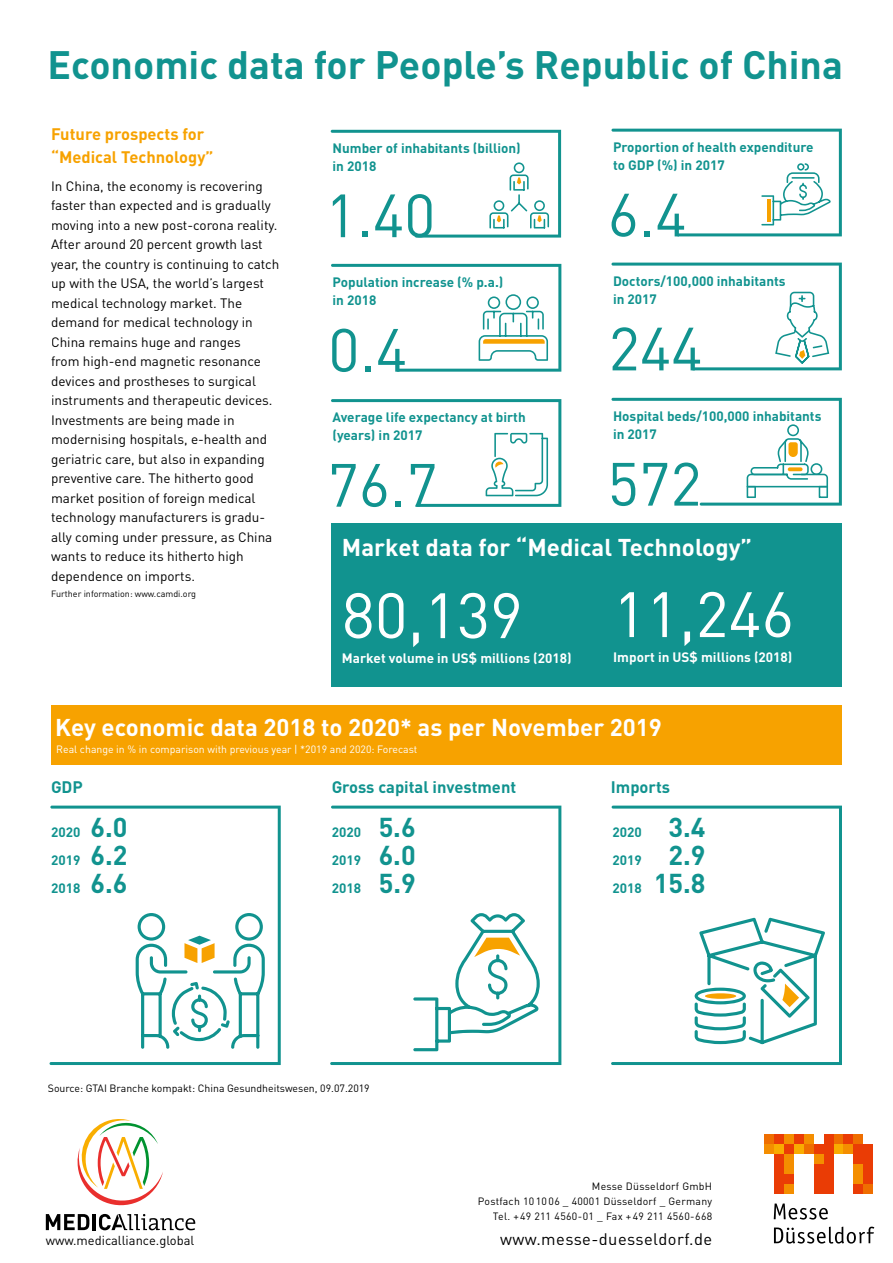
<style>
.page{position:relative;width:893px;height:1263px;background:#fff}
.page>*{position:absolute;margin:0;border:0;box-sizing:border-box;transform-origin:0 0}
.t1{font:63px "DIN Pro";color:#fff}
.t2{font:60px "DIN Pro";color:#11938f}
.t3{font:700 39.15px "DIN Pro";color:#11938f}
.t4{font:700 24px "DIN Pro";color:#fff}
.t5{font:700 16.5px/22.5px "DIN Pro";color:#f7a200}
.t6{font:700 16.5px "DIN Pro";color:#11938f}
.t7{font:16.5px "DIN Pro";letter-spacing:.025em;color:#000}
.t8{font:13.5px/19.5px "DIN Pro";color:#000}
.t9{font:700 13.5px/28px "DIN Pro";color:#11938f}
.t10{font:700 13.5px "DIN Pro";color:#fff}
.t11{font:12.9px "DIN Pro";color:#000}
.t12{font:10.5px/15.5px "DIN Pro";letter-spacing:.02em;color:#000;text-align:right}
.t13{font:10.5px "DIN Pro";color:#fff}
.t14{font:10.5px "DIN Pro";color:#000}
.t15{font:9px "DIN Pro";color:#000}
.s1{font-size:27px}
</style>
<div class="page">
<svg style="left:774px;top:1226px;width:100px;height:17px"></svg>
<svg style="left:774px;top:1203px;width:54px;height:16px"></svg>
<div style="left:764px;top:1144px;width:10px;height:10px;background:#f48e00"></div>
<div style="left:774px;top:1134px;width:10px;height:10px;background:#ea3c05"></div>
<div style="left:774px;top:1144px;width:10px;height:10px;background:#f9ac00"></div>
<div style="left:784px;top:1134px;width:10px;height:10px;background:#f48e00"></div>
<div style="left:784px;top:1144px;width:10px;height:10px;background:#ea3c05"></div>
<div style="left:794px;top:1134px;width:10px;height:10px;background:#ea3c05"></div>
<div style="left:794px;top:1144px;width:10px;height:10px;background:#f9ac00"></div>
<div style="left:804px;top:1134px;width:10px;height:10px;background:#f48e00"></div>
<div style="left:804px;top:1144px;width:10px;height:10px;background:#ef6e00"></div>
<div style="left:833px;top:1134px;width:10px;height:10px;background:#ef6e00"></div>
<div style="left:833px;top:1144px;width:10px;height:10px;background:#f9ac00"></div>
<div style="left:843px;top:1134px;width:10px;height:10px;background:#ea3c05"></div>
<div style="left:843px;top:1144px;width:10px;height:10px;background:#f48e00"></div>
<div style="left:853px;top:1134px;width:10px;height:10px;background:#ef6e00"></div>
<div style="left:853px;top:1144px;width:10px;height:20px;background:#ea3c05"></div>
<div style="left:863px;top:1144px;width:10px;height:40px;background:#ea3c05"></div>
<div style="left:774px;top:1154px;width:10px;height:39px;background:#ea3c05"></div>
<div style="left:784px;top:1154px;width:10px;height:20px;background:#f48e00"></div>
<div style="left:784px;top:1174px;width:10px;height:10px;background:#ea3c05"></div>
<div style="left:784px;top:1184px;width:10px;height:9px;background:#f48e00"></div>
<div style="left:853px;top:1164px;width:10px;height:20px;background:#f48e00"></div>
<div style="left:863px;top:1184px;width:10px;height:9px;background:#ef6e00"></div>
<div style="left:764px;top:1134px;width:10px;height:10px;background:#ef6e00"></div>
<div style="left:814px;top:1144px;width:10px;height:10px;background:#ea3c05"></div>
<div style="left:814px;top:1154px;width:10px;height:10px;background:#f48e00"></div>
<div style="left:814px;top:1164px;width:10px;height:29px;background:#ea3c05"></div>
<div style="left:824px;top:1134px;width:9px;height:59px;background:#ea3c05"></div>
<div style="left:853px;top:1184px;width:10px;height:9px;background:#ea3c05"></div>
<svg style="left:46px;top:1119px;width:149px;height:111px"></svg>
<svg style="left:330px;top:806px;width:231px;height:259px"></svg>
<svg style="left:50px;top:806px;width:231px;height:259px"></svg>
<svg style="left:611px;top:806px;width:231px;height:259px"></svg>
<div style="left:51px;top:706px;width:791px;height:59px;background:#f7a200"></div>
<svg style="left:611px;top:263px;width:231px;height:107px"></svg>
<svg style="left:695px;top:918px;width:130px;height:126px"></svg>
<div style="left:705px;top:993px;width:31px;height:6px;background:#f7a200;border-radius:50%"></div>
<svg style="left:611px;top:129px;width:231px;height:107px"></svg>
<hr style="left:767px;top:199px;width:3px;height:23px;background:#f7a200">
<svg style="left:331px;top:264px;width:230px;height:108px"></svg>
<svg style="left:331px;top:399px;width:230px;height:108px"></svg>
<svg style="left:331px;top:130px;width:230px;height:108px"></svg>
<svg style="left:413px;top:913px;width:127px;height:138px"></svg>
<svg style="left:136px;top:913px;width:129px;height:136px"></svg>
<svg style="left:611px;top:398px;width:231px;height:108px"></svg>
<svg style="left:788px;top:467px;width:14px;height:4px"></svg>
<div style="left:332px;top:523px;width:510px;height:164px;background:#11938f"></div>
<h3 class="t3" style="left:48px;top:38px;width:797px">Economic data for People’s Republic of China</h3>
<p class="t5" style="left:51px;top:122px;width:164px">Future prospects for “Medical Technology”</p>
<p class="t8" style="left:51px;top:175px;width:230px">In China, the economy is recovering faster than expected and is gradually moving into a new post-corona reality.<br>After around 20 percent growth last year, the country is continuing to catch up with the USA, the world’s largest medical technology market. The demand for medical technology in China remains huge and ranges<br>from high-end magnetic resonance devices and prostheses to surgical instruments and therapeutic devices.<br>Investments are being made in modernising hospitals, e-health and geriatric care, but also in expanding preventive care. The hitherto good market position of foreign medical technology manufacturers is gradu&shy;ally coming under pressure, as China wants to reduce its hitherto high dependence on imports.</p>
<p class="t15" style="left:51px;top:588px;width:147px">Further information: www.camdi.org</p>
<p class="t9" style="left:332px;top:139px;width:190px;line-height:18px">Number of inhabitants (billion) in 2018</p>
<h2 class="t2" style="left:325px;top:175px;width:112px">1.40</h2>
<p class="t9" style="left:332px;top:273px;width:172px;line-height:18px">Population increase (% p.a.) in 2018</p>
<h2 class="t2" style="left:328px;top:309px;width:80px">0.4</h2>
<p class="t9" style="left:332px;top:408px;width:195px;line-height:18px">Average life expectancy at birth (years) in 2017</p>
<h2 class="t2" style="left:327px;top:444px;width:112px">76.7</h2>
<p class="t9" style="left:613px;top:138px;width:202px;line-height:18px">Proportion of health expenditure to GDP (%) in 2017</p>
<h2 class="t2" style="left:608px;top:174px;width:80px">6.4</h2>
<p class="t9" style="left:613px;top:272px;width:174px;line-height:18px">Doctors/100,000 inhabitants in 2017</p>
<h2 class="t2" style="left:608px;top:308px;width:95px">244</h2>
<p class="t9" style="left:613px;top:407px;width:210px;line-height:18px">Hospital beds/100,000 inhabitants in 2017</p>
<h2 class="t2" style="left:608px;top:443px;width:95px">572</h2>
<h3 class="t4" style="left:342px;top:531px;width:412px">Market data for “Medical Technology”</h3>
<h1 class="t1" style="left:613px;top:571px;width:183px">11,246</h1>
<p class="t10" style="left:613px;top:648px;width:181px">Import in US$ millions (2018)</p>
<h1 class="t1" style="left:342px;top:572px;width:183px">80,139</h1>
<p class="t10" style="left:342px;top:649px;width:231px">Market volume in US$ millions (2018)</p>
<h3 class="t4" style="left:55px;top:711px;width:608px">Key economic data 2018 to 2020* as per November 2019</h3>
<p class="t13" style="left:56px;top:742px;width:362px">Real change in % in comparison with previous year | *2019 and 2020: Forecast</p>
<p class="t6" style="left:51px;top:776px;width:33px">GDP</p>
<p class="t9" style="left:51px;top:818px;width:78px;text-align:justify">2020 <span class="s1">6.0<br></span>2019 <span class="s1">6.2<br></span>2018 <span class="s1">6.6</span></p>
<p class="t6" style="left:332px;top:776px;width:186px">Gross capital investment</p>
<p class="t9" style="left:332px;top:818px;width:86px;text-align:justify">2020 <span class="s1">5.6<br></span>2019 <span class="s1">6.0<br></span>2018 <span class="s1">5.9</span></p>
<p class="t14" style="left:48px;top:1081px;width:323px">Source: GTAI Branche kompakt: China Gesundheitswesen, 09.07.2019</p>
<p class="t6" style="left:611px;top:776px;width:61px">Imports</p>
<p class="t9" style="left:613px;top:818px;width:95px;text-align:justify">2020 <span class="s1">3.4<br></span>2019 <span class="s1">2.9<br></span>2018 <span class="s1">15.8</span></p>
<p class="t12" style="left:478px;top:1177px;width:236px">Messe Düsseldorf GmbH<br>Postfach 10 10 06 _ 40001 Düsseldorf _ Germany<br>Tel. +49 211 4560-01 _ Fax +49 211 4560-668</p>
<p class="t11" style="left:46px;top:1231px;width:150px">www.medicalliance.global</p>
<p class="t7" style="left:500px;top:1227px;width:214px">www.messe-duesseldorf.de</p>
</div>
